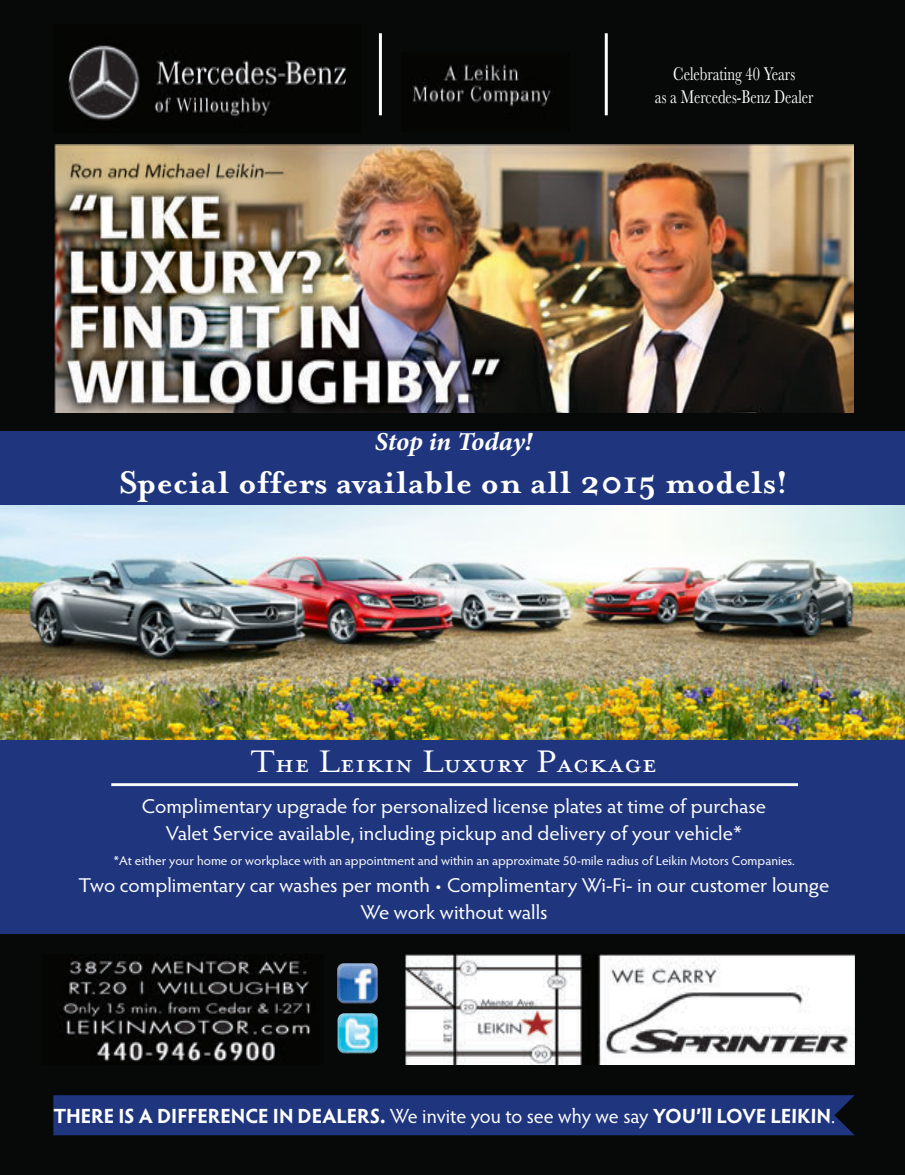
<style>
.page{position:relative;width:905px;height:1175px;background:#fff}
.page>*{position:absolute;margin:0;border:0;box-sizing:border-box;transform-origin:0 0}
.t1{font:700 35.85px "Mrs Eaves";color:#fff;scale:1.04 1}
.t2{font:35.85px "Mrs Eaves Petite Caps Petite Caps";color:#fff;scale:1.04 1}
.t3{font:italic 700 25.8px "Minion Pro";letter-spacing:-.005em;color:#fff;scale:1.04 1}
.t4{font:700 20.55px "Hypatia Sans Pro";letter-spacing:-.005em;color:#fff}
.t5{font:20.1px/27.2px "Hypatia Sans Pro";color:#fff;text-align:center;scale:1.04 1}
.t6{font:19.05px/23px "Baskerville";color:#fff;text-align:center;scale:.76 1}
.t7{font:12.9px "Hypatia Sans Pro";color:#fff;scale:1.04 1}
.s1{font-weight:400}
</style>
<div class="page">
<div style="left:0;top:0;width:904px;height:1174px;background:#070908"></div>
<img style="left:405px;top:954px;width:449px;height:110px">
<img style="left:63px;top:961px;width:247px;height:101px">
<img style="left:54px;top:145px;width:799px;height:267px">
<hr style="left:379px;top:33px;width:3px;height:82px;background:#fff">
<hr style="left:604px;top:33px;width:3px;height:82px;background:#fff">
<img style="left:68px;top:45px;width:278px;height:75px">
<img style="left:412px;top:64px;width:139px;height:43px">
<div style="left:53px;top:1095px;width:801px;height:40px;background:#1f367f"></div>
<div style="left:0;top:431px;width:904px;height:74px;background:#1f367f"></div>
<img style="left:0;top:505px;width:904px;height:235px">
<div style="left:0;top:740px;width:904px;height:194px;background:#1f367f"></div>
<hr style="left:111px;top:783px;width:687px;height:3px;background:#fff">
<img style="left:337px;top:963px;width:41px;height:41px">
<img style="left:337px;top:1013px;width:41px;height:41px">
<p class="t6" style="left:655px;top:62px;width:210px">Celebrating 40 Years<br>as a Mercedes-Benz Dealer</p>
<p class="t3" style="left:375px;top:423px;width:153px">Stop in Today!</p>
<p class="t1" style="left:119px;top:461px;width:645px">Special offers available on all 2015 models!</p>
<p class="t2" style="left:251px;top:742px;width:392px">The Leikin Luxury Package</p>
<p class="t5" style="left:142px;top:792px;width:601px">Complimentary upgrade for personalized license plates at time of purchase<br>Valet Service available, including pickup and delivery of your vehicle*</p>
<p class="t7" style="left:113px;top:851px;width:656px">*At either your home or workplace with an appointment and within an approximate 50-mile radius of Leikin Motors Companies.</p>
<p class="t5" style="left:79px;top:871px;width:723px">Two complimentary car washes per month • Complimentary Wi-Fi- in our customer lounge<br>We work without walls</p>
<p class="t4" style="left:53px;top:1101px;width:783px">THERE IS A DIFFERENCE IN DEALERS. <span class="s1">We invite you to see why we say</span> YOU’ll LOVE LEIKIN<span class="s1">.</span></p>
</div>
